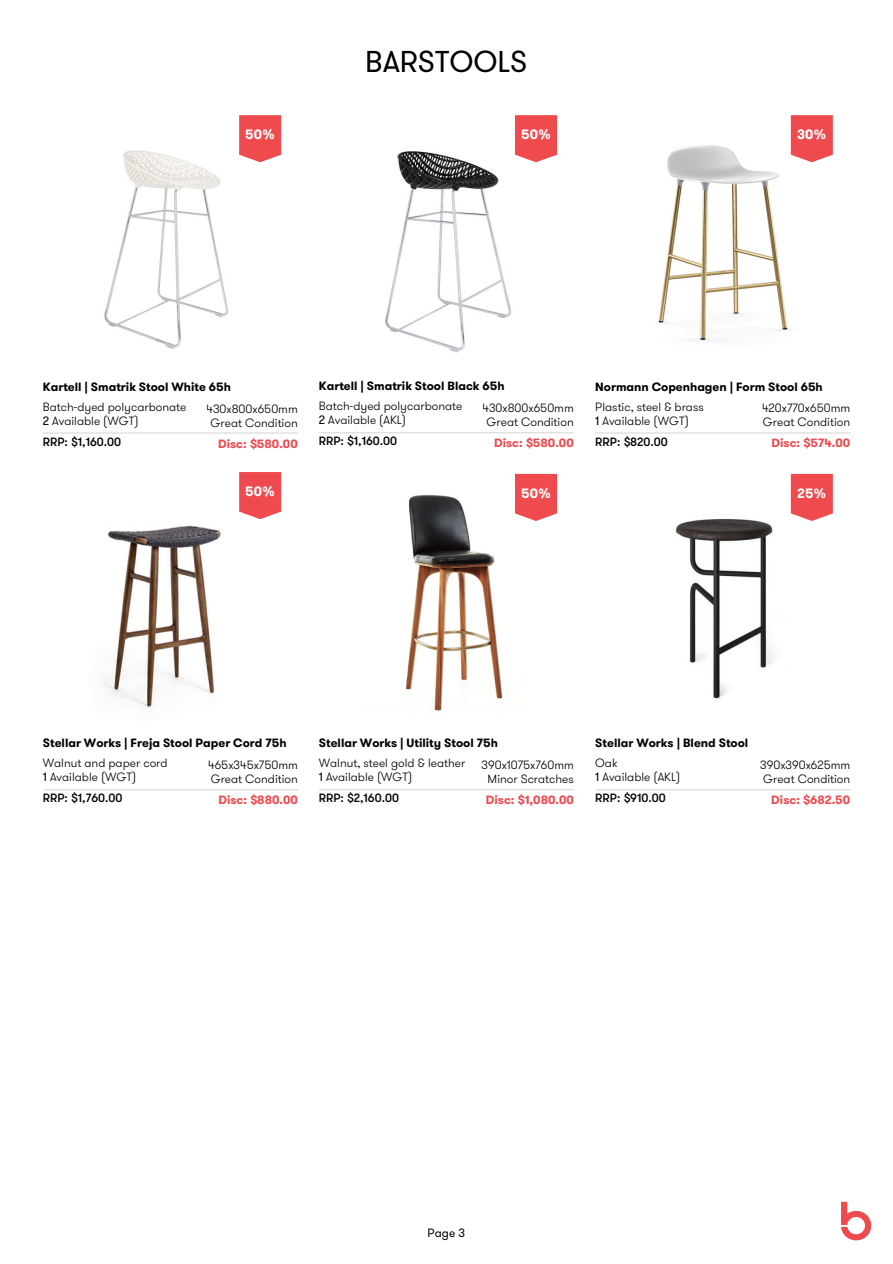
<style>
.page{position:relative;width:893px;height:1264px;background:#fff}
.page>*{position:absolute;margin:0;border:0;box-sizing:border-box;transform-origin:0 0}
.t1{font:30px "GT Walsheim";color:#000}
.t2{font:700 13.5px "GT Walsheim";color:#fff}
.t3{font:300 12px "GT Walsheim";color:#000}
.t4{font:700 12px "GT Walsheim";color:#000}
.t5{font:500 12px "GT Walsheim";color:#000}
.t6{font:700 12px "GT Walsheim";color:#ef4a4e}
.t7{font:12px "GT Walsheim";color:#000}
.s1{font-weight:400}
</style>
<div class="page">
<img style="left:841px;top:1201px;width:31px;height:40px">
<hr style="left:43px;top:432px;width:255px;height:1px;background:#d9d9d9">
<hr style="left:43px;top:789px;width:255px;height:1px;background:#d9d9d9">
<hr style="left:319px;top:432px;width:255px;height:1px;background:#d9d9d9">
<hr style="left:319px;top:789px;width:255px;height:1px;background:#d9d9d9">
<hr style="left:595px;top:432px;width:255px;height:1px;background:#d9d9d9">
<hr style="left:595px;top:789px;width:255px;height:1px;background:#d9d9d9">
<img style="left:385px;top:151px;width:126px;height:202px">
<img style="left:104px;top:150px;width:125px;height:199px">
<svg style="left:239px;top:115px;width:42px;height:47px;background:#f0585c"></svg>
<img style="left:656px;top:145px;width:134px;height:196px">
<svg style="left:790px;top:115px;width:42px;height:47px;background:#f05b5e"></svg>
<svg style="left:515px;top:115px;width:42px;height:47px;background:#f0585b"></svg>
<img style="left:675px;top:518px;width:100px;height:181px">
<svg style="left:790px;top:474px;width:42px;height:47px;background:#f05b5f"></svg>
<img style="left:405px;top:494px;width:98px;height:217px">
<svg style="left:515px;top:474px;width:42px;height:47px;background:#f0585c"></svg>
<img style="left:103px;top:525px;width:118px;height:184px">
<svg style="left:239px;top:472px;width:42px;height:47px;background:#f0585c"></svg>
<p class="t1" style="left:365px;top:40px;width:164px">BARSTOOLS</p>
<p class="t2" style="left:245px;top:129px;width:31px">50%</p>
<p class="t2" style="left:521px;top:129px;width:31px">50%</p>
<p class="t2" style="left:797px;top:129px;width:31px">30%</p>
<p class="t4" style="left:43px;top:381px;width:189px">Kartell | Smatrik Stool White 65h</p>
<p class="t3" style="left:43px;top:401px;width:145px">Batch-dyed polycarbonate</p>
<p class="t3" style="left:43px;top:415px;width:97px"><span class="s1">2</span> Available (WGT)</p>
<p class="t5" style="left:43px;top:436px;width:80px">RRP: $1,160.00</p>
<p class="t3" style="left:206px;top:403px;width:93px">430x800x650mm</p>
<p class="t3" style="left:210px;top:417px;width:89px">Great Condition</p>
<p class="t6" style="left:218px;top:438px;width:81px">Disc: $580.00</p>
<p class="t4" style="left:319px;top:381px;width:187px">Kartell | Smatrik Stool Black 65h</p>
<p class="t3" style="left:319px;top:401px;width:145px">Batch-dyed polycarbonate</p>
<p class="t3" style="left:319px;top:415px;width:89px"><span class="s1">2</span> Available (AKL)</p>
<p class="t5" style="left:319px;top:436px;width:80px">RRP: $1,160.00</p>
<p class="t3" style="left:482px;top:403px;width:93px">430x800x650mm</p>
<p class="t3" style="left:486px;top:417px;width:89px">Great Condition</p>
<p class="t6" style="left:494px;top:438px;width:81px">Disc: $580.00</p>
<p class="t4" style="left:595px;top:381px;width:229px">Normann Copenhagen | Form Stool 65h</p>
<p class="t3" style="left:595px;top:401px;width:110px">Plastic, steel &amp; brass</p>
<p class="t3" style="left:595px;top:415px;width:95px"><span class="s1">1</span> Available (WGT)</p>
<p class="t5" style="left:595px;top:436px;width:74px">RRP: $820.00</p>
<p class="t3" style="left:762px;top:402px;width:90px">420x770x650mm</p>
<p class="t3" style="left:763px;top:416px;width:89px">Great Condition</p>
<p class="t6" style="left:771px;top:437px;width:80px">Disc: $574.00</p>
<p class="t2" style="left:245px;top:485px;width:31px">50%</p>
<p class="t2" style="left:521px;top:487px;width:31px">50%</p>
<p class="t2" style="left:797px;top:487px;width:31px">25%</p>
<p class="t4" style="left:43px;top:738px;width:245px">Stellar Works | Freja Stool Paper Cord 75h</p>
<p class="t3" style="left:43px;top:758px;width:126px">Walnut and paper cord</p>
<p class="t3" style="left:43px;top:772px;width:95px"><span class="s1">1</span> Available (WGT)</p>
<p class="t5" style="left:43px;top:793px;width:81px">RRP: $1,760.00</p>
<p class="t3" style="left:208px;top:760px;width:91px">465x345x750mm</p>
<p class="t3" style="left:211px;top:774px;width:89px">Great Condition</p>
<p class="t6" style="left:218px;top:795px;width:81px">Disc: $880.00</p>
<p class="t4" style="left:319px;top:738px;width:180px">Stellar Works | Utility Stool 75h</p>
<p class="t3" style="left:319px;top:758px;width:148px">Walnut, steel gold &amp; leather</p>
<p class="t3" style="left:319px;top:772px;width:95px"><span class="s1">1</span> Available (WGT)</p>
<p class="t5" style="left:319px;top:793px;width:82px">RRP: $2,160.00</p>
<p class="t3" style="left:481px;top:760px;width:94px">390x1075x760mm</p>
<p class="t3" style="left:487px;top:774px;width:88px">Minor Scratches</p>
<p class="t6" style="left:486px;top:795px;width:89px">Disc: $1,080.00</p>
<p class="t4" style="left:595px;top:738px;width:155px">Stellar Works | Blend Stool</p>
<p class="t3" style="left:595px;top:758px;width:24px">Oak</p>
<p class="t3" style="left:595px;top:772px;width:87px"><span class="s1">1</span> Available (AKL)</p>
<p class="t5" style="left:595px;top:793px;width:72px">RRP: $910.00</p>
<p class="t3" style="left:760px;top:760px;width:91px">390x390x625mm</p>
<p class="t3" style="left:763px;top:774px;width:89px">Great Condition</p>
<p class="t6" style="left:771px;top:795px;width:80px">Disc: $682.50</p>
<p class="t7" style="left:427px;top:1224px;width:39px">Page 3</p>
</div>
